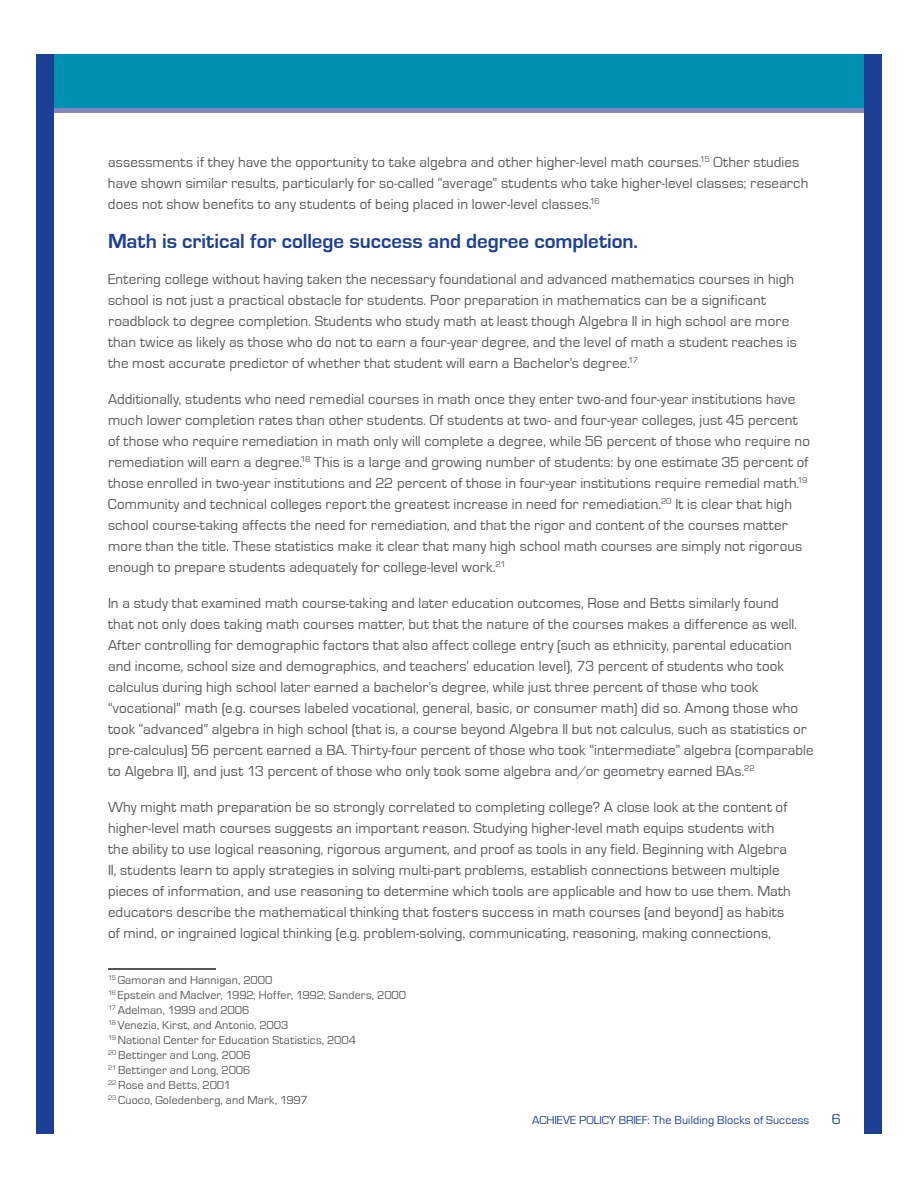
<style>
.page{position:relative;width:918px;height:1188px;background:#fff}
.page>*{position:absolute;margin:0;border:0;box-sizing:border-box;transform-origin:0 0}
.t1{font:700 21px "Eurostile";letter-spacing:-.005em;color:#1b3f94}
.t2{font:15px/21px "Eurostile";letter-spacing:.005em;color:#57585a}
.t3{font:15px "Eurostile";color:#1b3f94}
.t4{font:12px/15px "Eurostile";letter-spacing:.01em;color:#57585a}
.t5{font:12px "Eurostile";letter-spacing:.01em;color:#1b3f94}
</style>
<div class="page">
<div style="left:40px;top:54px;width:835px;height:57px;background:#0091b2"></div>
<div style="left:39px;top:108px;width:825px;height:5px;background:#8287bf"></div>
<div style="left:36px;top:54px;width:18px;height:1080px;background:#1b3f94"></div>
<div style="left:864px;top:54px;width:18px;height:1080px;background:#1b3f94"></div>
<hr style="left:108px;top:968px;width:108px;height:2px;background:#231f20">
<p class="t2" style="left:108px;top:152px;width:702px">assessments if they have the opportunity to take algebra and other higher-level math courses.<sup>15</sup> Other studies have shown similar results, particularly for so-called “average” students who take higher-level classes; research does not show benefits to any students of being placed in lower-level classes.<sup>16</sup></p>
<h1 class="t1" style="left:108px;top:230px;width:531px">Math is critical for college success and degree completion.</h1>
<p class="t2" style="left:108px;top:269px;width:690px">Entering college without having taken the necessary foundational and advanced mathematics courses in high school is not just a practical obstacle for students. Poor preparation in mathematics can be a significant roadblock to degree completion. Students who study math at least though Algebra II in high school are more than twice as likely as those who do not to earn a four-year degree, and the level of math a student reaches is the most accurate predictor of whether that student will earn a Bachelor’s degree.<sup>17</sup></p>
<p class="t2" style="left:108px;top:389px;width:703px">Additionally, students who need remedial courses in math once they enter two-and four-year institutions have much lower completion rates than other students. Of students at two- and four-year colleges, just 45 percent of those who require remediation in math only will complete a degree, while 56 percent of those who require no remediation will earn a degree.<sup>18</sup> This is a large and growing number of students: by one estimate 35 percent of those enrolled in two-year institutions and 22 percent of those in four-year institutions require remedial math.<sup>19<br></sup>Community and technical colleges report the greatest increase in need for remediation.<sup>20</sup> It is clear that high school course-taking affects the need for remediation, and that the rigor and content of the courses matter more than the title. These statistics make it clear that many high school math courses are simply not rigorous enough to prepare students adequately for college-level work.<sup>21</sup></p>
<p class="t2" style="left:108px;top:593px;width:707px">In a study that examined math course-taking and later education outcomes, Rose and Betts similarly found<br>that not only does taking math courses matter, but that the nature of the courses makes a difference as well.<br>After controlling for demographic factors that also affect college entry (such as ethnicity, parental education and income, school size and demographics, and teachers’ education level), 73 percent of students who took calculus during high school later earned a bachelor’s degree, while just three percent of those who took “vocational” math (e.g. courses labeled vocational, general, basic, or consumer math) did so. Among those who took “advanced” algebra in high school (that is, a course beyond Algebra II but not calculus, such as statistics or pre-calculus) 56 percent earned a BA. Thirty-four percent of those who took “intermediate” algebra (comparable to Algebra II), and just 13 percent of those who only took some algebra and/or geometry earned BAs.<sup>22</sup></p>
<p class="t2" style="left:108px;top:797px;width:684px">Why might math preparation be so strongly correlated to completing college? A close look at the content of higher-level math courses suggests an important reason. Studying higher-level math equips students with the ability to use logical reasoning, rigorous argument, and proof as tools in any field. Beginning with Algebra II, students learn to apply strategies in solving multi-part problems, establish connections between multiple pieces of information, and use reasoning to determine which tools are applicable and how to use them. Math educators describe the mathematical thinking that fosters success in math courses (and beyond) as habits of mind, or ingrained logical thinking (e.g. problem-solving, communicating, reasoning, making connections,</p>
<p class="t4" style="left:108px;top:973px;width:300px"><sup>15</sup> Gamoran and Hannigan, 2000<br><sup>16</sup> Epstein and MacIver, 1992; Hoffer, 1992; Sanders, 2000<br><sup>17</sup> Adelman, 1999 and 2006<br><sup>18</sup> Venezia, Kirst, and Antonio, 2003<br><sup>19</sup> National Center for Education Statistics, 2004<br><sup>20</sup> Bettinger and Long, 2006<br><sup>21</sup> Bettinger and Long, 2006<br><sup>22</sup> Rose and Betts, 2001<br><sup>23</sup> Cuoco, Goledenberg, and Mark, 1997</p>
<p class="t5" style="left:532px;top:1114px;width:279px">ACHIEVE POLICY BRIEF: The Building Blocks of Success</p>
<p class="t3" style="left:832px;top:1111px;width:11px">6</p>
</div>
